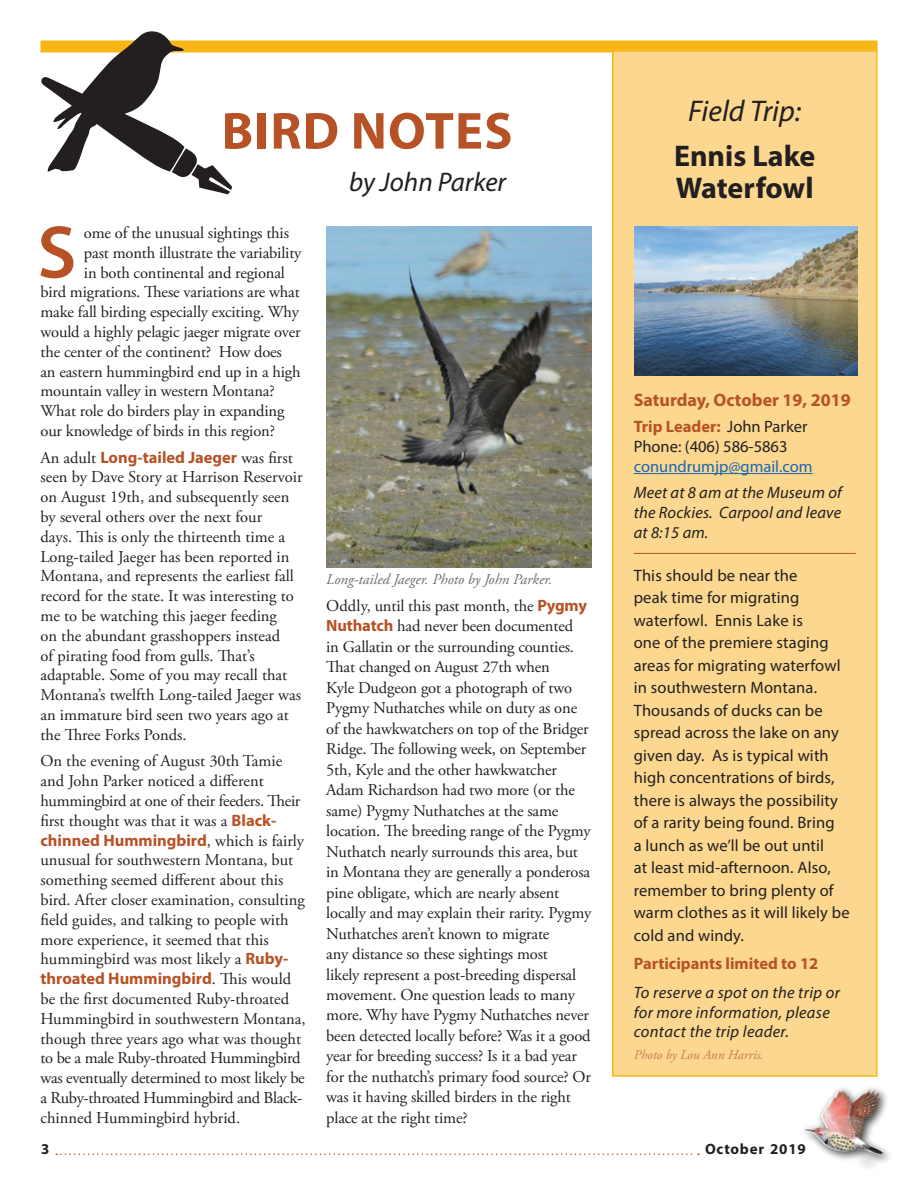
<style>
.page{position:relative;width:918px;height:1188px;background:#fff}
.page>*{position:absolute;margin:0;border:0;box-sizing:border-box;transform-origin:0 0}
.t1{font:600 75.3px "Myriad Pro";color:#b75226}
.t2{font:700 52.5px "Myriad Pro";letter-spacing:.02em;color:#b75226}
.t3{font:700 30px/31.5px "Myriad Pro";color:#231f20}
.t4{font:italic 30px "Myriad Pro";color:#231f20}
.t5{font:italic 27px "Myriad Pro";color:#231f20}
.t6{font:700 18px "Myriad Pro";color:#b75226}
.t7{font:16.5px/19.8px "Adobe Garamond Pro";letter-spacing:-.01em;color:#231f20}
.t8{font:16.5px/22.5px "Myriad Pro";letter-spacing:.01em;color:#231f20}
.t9{font:italic 16.5px/19.8px "Myriad Pro";letter-spacing:.02em;color:#231f20;text-align:justify}
.t10{font:700 16.5px "Myriad Pro";color:#b75226}
.t11{font:16.5px "Myriad Pro";color:#1b68b4}
.t12{font:italic 15px "Adobe Garamond Pro";color:#6c6d70}
.t13{font:700 15px "Myriad Pro";letter-spacing:.05em;color:#231f20}
.t14{font:italic 13.5px "Adobe Garamond Pro";color:#c97f55}
.s1{font-family:"Adobe Garamond Pro";font-weight:400;color:#231f20}
.s2{font-family:"Myriad Pro";font-weight:700;color:#b75226}
.s3{font-weight:700;color:#b75226}
</style>
<div class="page">
<div style="left:798px;top:1084px;width:96px;height:89px;background:#040503;opacity:.75"></div>
<img style="left:848px;top:1089px;width:21px;height:14px">
<div style="left:40px;top:40px;width:838px;height:12px;background:#f8b617"></div>
<svg style="left:56px;top:1153px;width:643px;height:2px"></svg>
<svg style="left:41px;top:31px;width:191px;height:163px"></svg>
<img style="left:326px;top:226px;width:266px;height:341px">
<div style="left:613px;top:51px;width:264px;height:1025px;background:#fbd78f"></div>
<hr style="left:634px;top:473px;width:179px;height:1px;background:#1b68b4">
<hr style="left:634px;top:553px;width:222px;height:1px;background:#b75226">
<div style="left:612px;top:50px;width:266px;height:1027px;border:2px solid #f8b617"></div>
<img style="left:634px;top:226px;width:223px;height:150px">
<h2 class="t2" style="left:222px;top:97px;width:292px">Bi rd NoteS</h2>
<h3 class="t5" style="left:349px;top:165px;width:159px">by John Parker</h3>
<h1 class="t1" style="left:37px;top:204px;width:41px">S</h1>
<p class="t7" style="left:84px;top:223px;width:207px">ome of the unusual sightings this</p>
<p class="t7" style="left:84px;top:243px;width:219px">past month illustrate the variability</p>
<p class="t7" style="left:84px;top:263px;width:202px">in both continental and regional</p>
<p class="t7" style="left:40px;top:283px;width:261px">bird migrations. These variations are what</p>
<p class="t7" style="left:40px;top:303px;width:260px">make fall birding especially exciting. Why</p>
<p class="t7" style="left:40px;top:322px;width:262px">would a highly pelagic jaeger migrate over</p>
<p class="t7" style="left:40px;top:342px;width:243px">the center of the continent? How does</p>
<p class="t7" style="left:40px;top:362px;width:262px">an eastern hummingbird end up in a high</p>
<p class="t7" style="left:40px;top:382px;width:236px">mountain valley in western Montana?</p>
<p class="t7" style="left:40px;top:402px;width:245px">What role do birders play in expanding</p>
<p class="t7" style="left:40px;top:421px;width:236px">our knowledge of birds in this region?</p>
<p class="t10" style="left:40px;top:446px;width:254px"><span class="s1">An adult</span> Long-tailed Jaeger <span class="s1">was first</span></p>
<p class="t7" style="left:40px;top:468px;width:264px">seen by Dave Story at Harrison Reservoir on August 19th, and subsequently seen by several others over the next four<br>days. This is only the thirteenth time a Long-tailed Jaeger has been reported in Montana, and represents the earliest fall record for the state. It was interesting to me to be watching this jaeger feeding<br>on the abundant grasshoppers instead<br>of pirating food from gulls. That’s adaptable. Some of you may recall that Montana’s twelfth Long-tailed Jaeger was an immature bird seen two years ago at the Three Forks Ponds.</p>
<p class="t7" style="left:40px;top:752px;width:261px">On the evening of August 30th Tamie and John Parker noticed a different hummingbird at one of their feeders. Their first thought was that it was a <span class="s2">Black-</span></p>
<p class="t10" style="left:40px;top:829px;width:265px">chinned Hummingbird<span class="s1">, which is fairly</span></p>
<p class="t7" style="left:40px;top:851px;width:266px">unusual for southwestern Montana, but something seemed different about this bird. After closer examination, consulting field guides, and talking to people with more experience, it seemed that this hummingbird was most likely a <span class="s2">Ruby-</span></p>
<p class="t10" style="left:40px;top:968px;width:252px">throated Hummingbird<span class="s1">. This would</span></p>
<p class="t7" style="left:40px;top:989px;width:267px">be the first documented Ruby-throated Hummingbird in southwestern Montana, though three years ago what was thought to be a male Ruby-throated Hummingbird was eventually determined to most likely be a Ruby-throated Hummingbird and Black&shy;chinned Hummingbird hybrid.</p>
<p class="t12" style="left:326px;top:571px;width:227px">Long-tailed Jaeger. Photo by John Parker.</p>
<p class="t7" style="left:326px;top:596px;width:267px;line-height:20.5px">Oddly, until this past month, the <span class="s2">Pygmy Nuthatch</span> had never been documented<br>in Gallatin or the surrounding counties.<br>That changed on August 27th when<br>Kyle Dudgeon got a photograph of two Pygmy Nuthatches while on duty as one of the hawkwatchers on top of the Bridger Ridge. The following week, on September 5th, Kyle and the other hawkwatcher Adam Richardson had two more (or the same) Pygmy Nuthatches at the same location. The breeding range of the Pygmy Nuthatch nearly surrounds this area, but in Montana they are generally a ponderosa pine obligate, which are nearly absent locally and may explain their rarity. Pygmy Nuthatches aren’t known to migrate<br>any distance so these sightings most<br>likely represent a post-breeding dispersal movement. One question leads to many more. Why have Pygmy Nuthatches never been detected locally before? Was it a good year for breeding success? Is it a bad year for the nuthatch’s primary food source? Or was it having skilled birders in the right place at the right time?</p>
<h3 class="t4" style="left:688px;top:93px;width:115px">Field Trip:</h3>
<h3 class="t3" style="left:674px;top:140px;width:143px">Ennis Lake<br>Waterfowl</h3>
<p class="t6" style="left:634px;top:388px;width:219px">Saturday, October 19, 2019</p>
<p class="t8" style="left:634px;top:417px;width:175px;line-height:19.8px"><span class="s3">Trip Leader:</span> John Parker<br>Phone: (406) 586-5863</p>
<p class="t11" style="left:634px;top:456px;width:180px">conundrumjp@gmail.com</p>
<p class="t9" style="left:634px;top:483px;width:210px">Meet at 8 am at the Museum of the Rockies. Carpool and leave at 8:15 am.</p>
<p class="t8" style="left:634px;top:564px;width:217px">This should be near the<br>peak time for migrating waterfowl. Ennis Lake is<br>one of the premiere staging areas for migrating waterfowl in southwestern Montana.<br>Thousands of ducks can be spread across the lake on any given day. As is typical with high concentrations of birds, there is always the possibility of a rarity being found. Bring<br>a lunch as we’ll be out until<br>at least mid-afternoon. Also, remember to bring plenty of warm clothes as it will likely be cold and windy.</p>
<p class="t10" style="left:634px;top:953px;width:186px">Participants limited to 12</p>
<p class="t9" style="left:634px;top:982px;width:208px;text-align:left">To reserve a spot on the trip or for more information, please contact the trip leader.</p>
<p class="t14" style="left:634px;top:1047px;width:131px">Photo by Lou Ann Harris.</p>
<p class="t13" style="left:41px;top:1139px;width:10px">3</p>
<p class="t13" style="left:705px;top:1139px;width:102px">October 2019</p>
</div>
